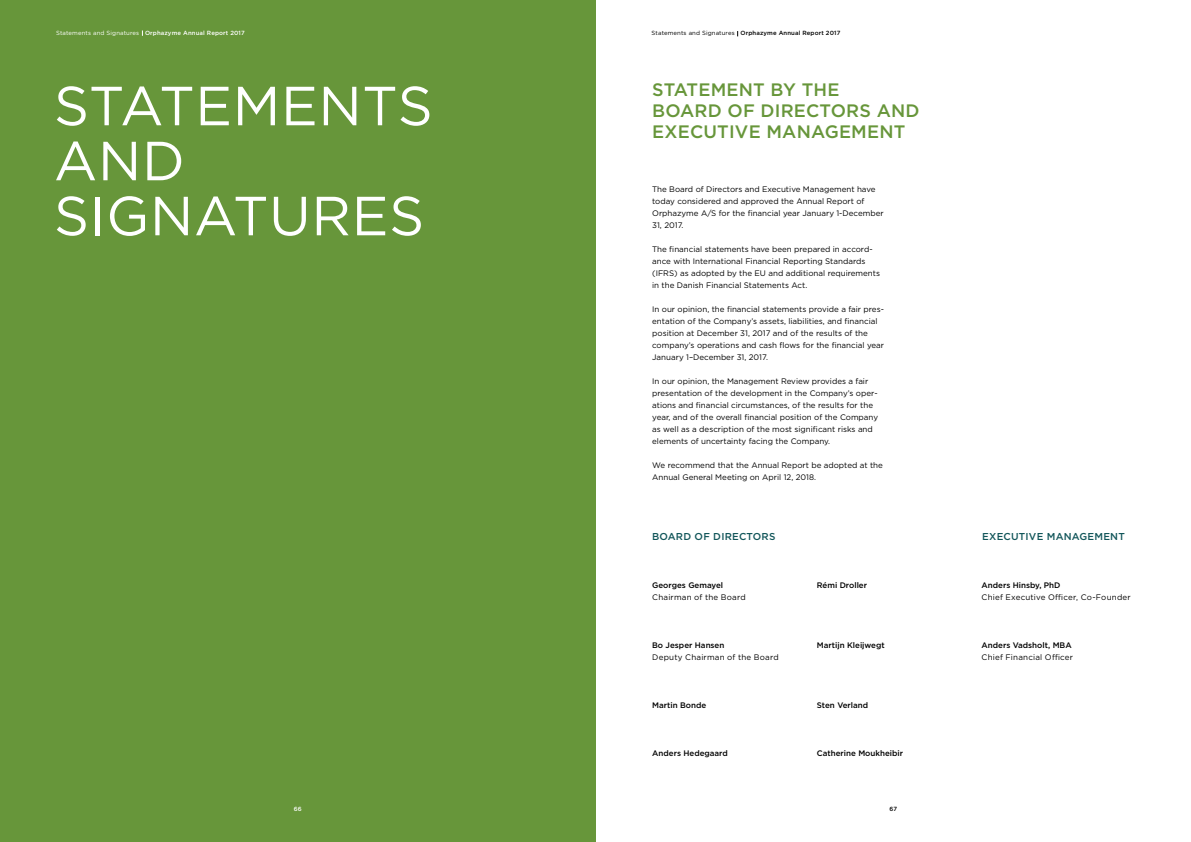
<style>
.page{position:relative;width:1191px;height:842px;background:#fff}
.page>*{position:absolute;margin:0;border:0;box-sizing:border-box;transform-origin:0 0}
.Rubrik{font:55px/55px "Gotham";letter-spacing:.01em;color:#fff}
.Rubrik-2{font:500 18px/21px "Gotham";letter-spacing:.01em;color:#67963a}
.Underrubrik{font:500 10px "Gotham";letter-spacing:.02em;color:#12565a}
.Brød{font:8px/12px "Gotham";color:#000}
.Mellemrub{font:500 8px "Gotham";color:#000}
.Brød-2{font:8px "Gotham";letter-spacing:.025em;color:#000}
.Brød-3{font:8px "Gotham";letter-spacing:.03em;color:#000}
.Underrubrik-2{font:500 6px "Gotham";letter-spacing:.02em;color:#fff}
.Underrubrik-3{font:500 6px "Gotham";letter-spacing:.02em;color:#000}
.s1{font-weight:400}
</style>
<div class="page">
<div style="left:0;top:0;width:595px;height:842px;background:#67963a"></div>
<p class="Underrubrik-2" style="left:56px;top:29px;width:190px"><span class="s1">Statements and Signatures</span> Orphazyme Annual Report 2017</p>
<p class="Underrubrik-3" style="left:651px;top:29px;width:190px"><span class="s1">Statements and Signatures</span> Orphazyme Annual Report 2017</p>
<p class="Rubrik-2" style="left:652px;top:79px;width:269px">STATEMENT BY THE<br>BOARD OF DIRECTORS AND<br>EXECUTIVE MANAGEMENT</p>
<p class="Rubrik" style="left:54px;top:77px;width:380px">STATEMENTS<br>AND</p>
<p class="Rubrik" style="left:54px;top:187px;width:372px">SIGNATURES</p>
<p class="Brød" style="left:652px;top:183px;width:233px">The Board of Directors and Executive Management have today considered and approved the Annual Report of Orphazyme A/S for the financial year January 1-December 31, 2017.</p>
<p class="Brød" style="left:652px;top:243px;width:229px">The financial statements have been prepared in accord&shy;ance with International Financial Reporting Standards (IFRS) as adopted by the EU and additional requirements in the Danish Financial Statements Act.</p>
<p class="Brød" style="left:652px;top:303px;width:233px">In our opinion, the financial statements provide a fair pres&shy;entation of the Company’s assets, liabilities, and financial position at December 31, 2017 and of the results of the company’s operations and cash flows for the financial year January 1–December 31, 2017.</p>
<p class="Brød" style="left:652px;top:375px;width:227px">In our opinion, the Management Review provides a fair presentation of the development in the Company’s oper&shy;ations and financial circumstances, of the results for the year, and of the overall financial position of the Company as well as a description of the most significant risks and elements of uncertainty facing the Company.</p>
<p class="Brød" style="left:652px;top:459px;width:232px">We recommend that the Annual Report be adopted at the<br>Annual General Meeting on April 12, 2018.</p>
<p class="Underrubrik" style="left:652px;top:530px;width:125px">BOARD OF DIRECTORS</p>
<p class="Mellemrub" style="left:652px;top:580px;width:73px">Georges Gemayel</p>
<p class="Brød-2" style="left:652px;top:592px;width:95px">Chairman of the Board</p>
<p class="Mellemrub" style="left:817px;top:580px;width:52px">Rémi Droller</p>
<p class="Mellemrub" style="left:652px;top:640px;width:74px">Bo Jesper Hansen</p>
<p class="Brød-3" style="left:652px;top:652px;width:128px">Deputy Chairman of the Board</p>
<p class="Mellemrub" style="left:817px;top:640px;width:69px">Martijn Kleijwegt</p>
<p class="Mellemrub" style="left:652px;top:700px;width:56px">Martin Bonde</p>
<p class="Mellemrub" style="left:817px;top:700px;width:53px">Sten Verland</p>
<p class="Mellemrub" style="left:652px;top:748px;width:77px">Anders Hedegaard</p>
<p class="Mellemrub" style="left:817px;top:748px;width:88px">Catherine Moukheibir</p>
<p class="Underrubrik-2" style="left:294px;top:805px;width:9px">66</p>
<p class="Underrubrik-3" style="left:889px;top:805px;width:9px">67</p>
<p class="Underrubrik" style="left:982px;top:530px;width:144px">EXECUTIVE MANAGEMENT</p>
<p class="Mellemrub" style="left:981px;top:580px;width:80px">Anders Hinsby, PhD</p>
<p class="Brød-2" style="left:981px;top:592px;width:151px">Chief Executive Officer, Co-Founder</p>
<p class="Mellemrub" style="left:981px;top:640px;width:92px">Anders Vadsholt, MBA</p>
<p class="Brød-2" style="left:981px;top:652px;width:93px">Chief Financial Officer</p>
</div>
